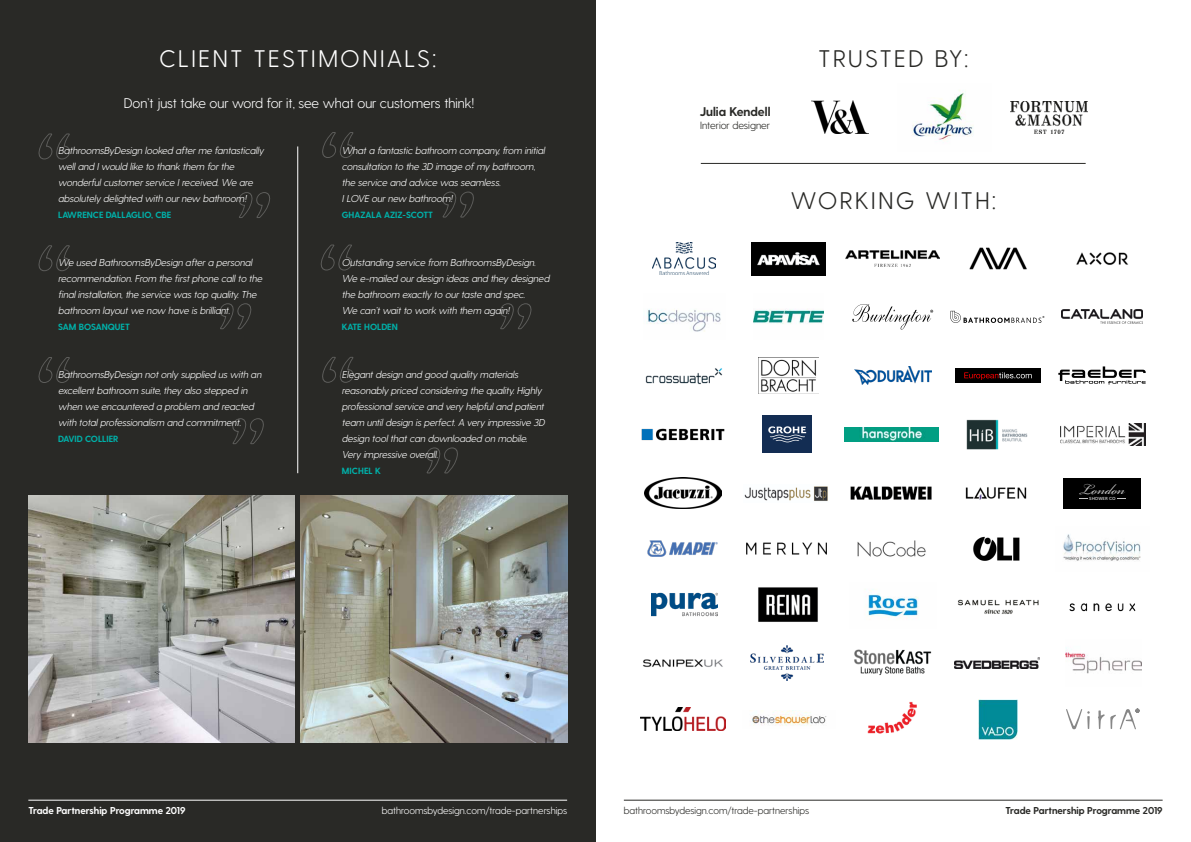
<style>
.page{position:relative;width:1191px;height:842px;background:#fff}
.page>*{position:absolute;margin:0;border:0;box-sizing:border-box;transform-origin:0 0}
.t1{font:300 24px "Greycliff CF";letter-spacing:.11em;color:#292926}
.t2{font:300 24px "Greycliff CF";letter-spacing:.11em;color:#fff}
.t3{font:22.3px "Beautiful ES";color:#c6c6c6}
.t4{font:300 14px "Greycliff CF";color:#fff}
.t5{font:700 12.6px "Greycliff CF";color:#292926}
.t6{font:300 10.5px "Greycliff CF";color:#292926}
.t7{font:italic 300 10px/16px "Greycliff CF";color:#fff}
.t8{font:300 10px "Greycliff CF";color:#292926}
.t9{font:300 10px "Greycliff CF";color:#fff}
.t10{font:700 10px "Greycliff CF";color:#292926}
.t11{font:700 10px "Greycliff CF";color:#fff}
.t12{font:700 9px "Greycliff CF";color:#00b1aa}
.t13{font:4.3px "Museo Sans 700";color:#c6c6c6}
</style>
<div class="page">
<div style="left:0;top:0;width:595px;height:842px;background:#292926"></div>
<hr style="left:624px;top:800px;width:538px;height:1px;background:#292926">
<hr style="left:701px;top:163px;width:384px;height:1px;background:#292926">
<img style="left:846px;top:250px;width:93px;height:16px">
<img style="left:811px;top:101px;width:57px;height:33px">
<img style="left:1076px;top:252px;width:53px;height:13px">
<img style="left:1010px;top:101px;width:77px;height:32px">
<img style="left:969px;top:247px;width:58px;height:23px">
<img style="left:912px;top:90px;width:62px;height:50px">
<div style="left:1063px;top:478px;width:77px;height:30px;background:#000"></div>
<img style="left:752px;top:242px;width:73px;height:33px">
<img style="left:759px;top:359px;width:59px;height:35px">
<img style="left:955px;top:368px;width:85px;height:15px">
<svg style="left:950px;top:311px;width:94px;height:12px"></svg>
<img style="left:651px;top:592px;width:66px;height:24px">
<img style="left:1063px;top:534px;width:78px;height:27px">
<img style="left:1060px;top:423px;width:85px;height:23px">
<img style="left:744px;top:486px;width:84px;height:15px">
<img style="left:758px;top:587px;width:60px;height:35px">
<img style="left:641px;top:428px;width:84px;height:13px">
<img style="left:966px;top:419px;width:62px;height:31px">
<img style="left:643px;top:659px;width:80px;height:8px">
<img style="left:750px;top:645px;width:73px;height:36px">
<img style="left:867px;top:701px;width:50px;height:33px">
<img style="left:641px;top:707px;width:85px;height:24px">
<img style="left:647px;top:309px;width:74px;height:23px">
<img style="left:753px;top:309px;width:71px;height:15px">
<img style="left:973px;top:536px;width:47px;height:25px">
<img style="left:645px;top:368px;width:78px;height:17px">
<img style="left:850px;top:487px;width:81px;height:12px">
<img style="left:652px;top:242px;width:63px;height:33px">
<img style="left:857px;top:540px;width:69px;height:17px">
<img style="left:954px;top:658px;width:85px;height:10px">
<img style="left:1065px;top:647px;width:76px;height:27px">
<img style="left:854px;top:649px;width:78px;height:26px">
<img style="left:1061px;top:310px;width:81px;height:14px">
<img style="left:647px;top:540px;width:71px;height:17px">
<img style="left:1069px;top:603px;width:67px;height:9px">
<svg style="left:852px;top:304px;width:81px;height:26px"></svg>
<div style="left:762px;top:415px;width:49px;height:38px;background:#132d53"></div>
<svg style="left:768px;top:426px;width:38px;height:16px"></svg>
<img style="left:965px;top:487px;width:62px;height:13px">
<img style="left:868px;top:589px;width:50px;height:31px">
<img style="left:1058px;top:366px;width:88px;height:19px">
<img style="left:644px;top:478px;width:77px;height:31px">
<img style="left:746px;top:543px;width:81px;height:11px">
<img style="left:752px;top:710px;width:75px;height:16px">
<img style="left:845px;top:427px;width:93px;height:15px">
<img style="left:854px;top:367px;width:77px;height:18px">
<img style="left:957px;top:599px;width:82px;height:15px">
<img style="left:978px;top:699px;width:39px;height:40px">
<svg style="left:1066px;top:709px;width:23px;height:21px"></svg>
<svg style="left:1098px;top:709px;width:41px;height:20px"></svg>
<hr style="left:28px;top:800px;width:539px;height:1px;background:#fff">
<img style="left:28px;top:496px;width:267px;height:246px">
<img style="left:301px;top:496px;width:266px;height:246px">
<svg style="left:238px;top:192px;width:32px;height:26px"></svg>
<svg style="left:219px;top:303px;width:33px;height:26px"></svg>
<svg style="left:232px;top:418px;width:32px;height:26px"></svg>
<svg style="left:426px;top:447px;width:32px;height:26px"></svg>
<svg style="left:500px;top:303px;width:32px;height:26px"></svg>
<svg style="left:442px;top:192px;width:32px;height:26px"></svg>
<svg style="left:38px;top:133px;width:32px;height:26px"></svg>
<svg style="left:322px;top:132px;width:32px;height:26px"></svg>
<svg style="left:320px;top:244px;width:33px;height:26px"></svg>
<svg style="left:322px;top:357px;width:32px;height:26px"></svg>
<svg style="left:38px;top:245px;width:32px;height:26px"></svg>
<svg style="left:38px;top:357px;width:32px;height:26px"></svg>
<hr style="left:297px;top:146px;width:1px;height:327px;background:#fff">
<h1 class="t2" style="left:159px;top:44px;width:278px">CLIENT TESTIMONIALS:</h1>
<h3 class="t4" style="left:124px;top:95px;width:352px">Don’t just take our word for it, see what our customers think!</h3>
<p class="t7" style="left:58px;top:143px;width:209px">BathroomsByDesign looked afterme fantastically welland Iwould like to thank them forthe wonderfulcustomerservice Ireceived.We are absolutely delighted with ournew bathroom!</p>
<p class="t12" style="left:58px;top:210px;width:115px">LAWRENCE DALLAGLIO, CBE</p>
<p class="t7" style="left:58px;top:255px;width:208px">We used BathroomsByDesign aftera personal recommendation.From the firstphone callto the finalinstallation,the service was top quality.The bathroom layoutwe now have is brilliant.</p>
<p class="t12" style="left:58px;top:322px;width:73px">SAM BOSANQUET</p>
<p class="t7" style="left:342px;top:143px;width:206px">Whata fantastic bathroom company,from initial consultation to the 3D image ofmy bathroom, the service and advice was seamless.<br>ILOVE ournew bathroom!</p>
<p class="t12" style="left:342px;top:210px;width:93px">GHAZALA AZIZ-SCOTT</p>
<p class="t7" style="left:342px;top:255px;width:211px">Outstanding service from BathroomsByDesign.<br>We e-mailed ourdesign ideas and they designed the bathroom exactly to ourtaste and spec.<br>We can’twaitto work with them again!</p>
<p class="t12" style="left:342px;top:322px;width:57px">KATE HOLDEN</p>
<p class="t7" style="left:58px;top:367px;width:207px">BathroomsByDesign notonly supplied us with an excellentbathroom suite,they also stepped in when we encountered a problem and reacted with totalprofessionalism and commitment.</p>
<p class="t12" style="left:58px;top:434px;width:62px">DAVID COLLIER</p>
<p class="t7" style="left:342px;top:367px;width:206px">Elegantdesign and good quality materials reasonably priced considering the quality.Highly professionalservice and very helpfuland patient team untildesign is perfect.A very impressive 3D design toolthatcan downloaded on mobile.<br>Very impressive overall.</p>
<p class="t12" style="left:342px;top:466px;width:41px">MICHEL K</p>
<p class="t5" style="left:699px;top:104px;width:72px">Julia Kendell</p>
<p class="t6" style="left:700px;top:119px;width:71px">Interior designer</p>
<h1 class="t1" style="left:818px;top:44px;width:151px">TRUSTED BY:</h1>
<h1 class="t1" style="left:791px;top:186px;width:206px">WORKING WITH:</h1>
<h2 class="t3" style="left:1078px;top:477px;width:48px">London</h2>
<p class="t13" style="left:1089px;top:496px;width:28px">SHOWER CO</p>
<p class="t11" style="left:28px;top:804px;width:159px">Trade Partnership Programme 2019</p>
<p class="t9" style="left:382px;top:804px;width:187px">bathroomsbydesign.com/trade-partnerships</p>
<p class="t8" style="left:624px;top:804px;width:187px">bathroomsbydesign.com/trade-partnerships</p>
<p class="t10" style="left:1005px;top:804px;width:159px">Trade Partnership Programme 2019</p>
</div>
